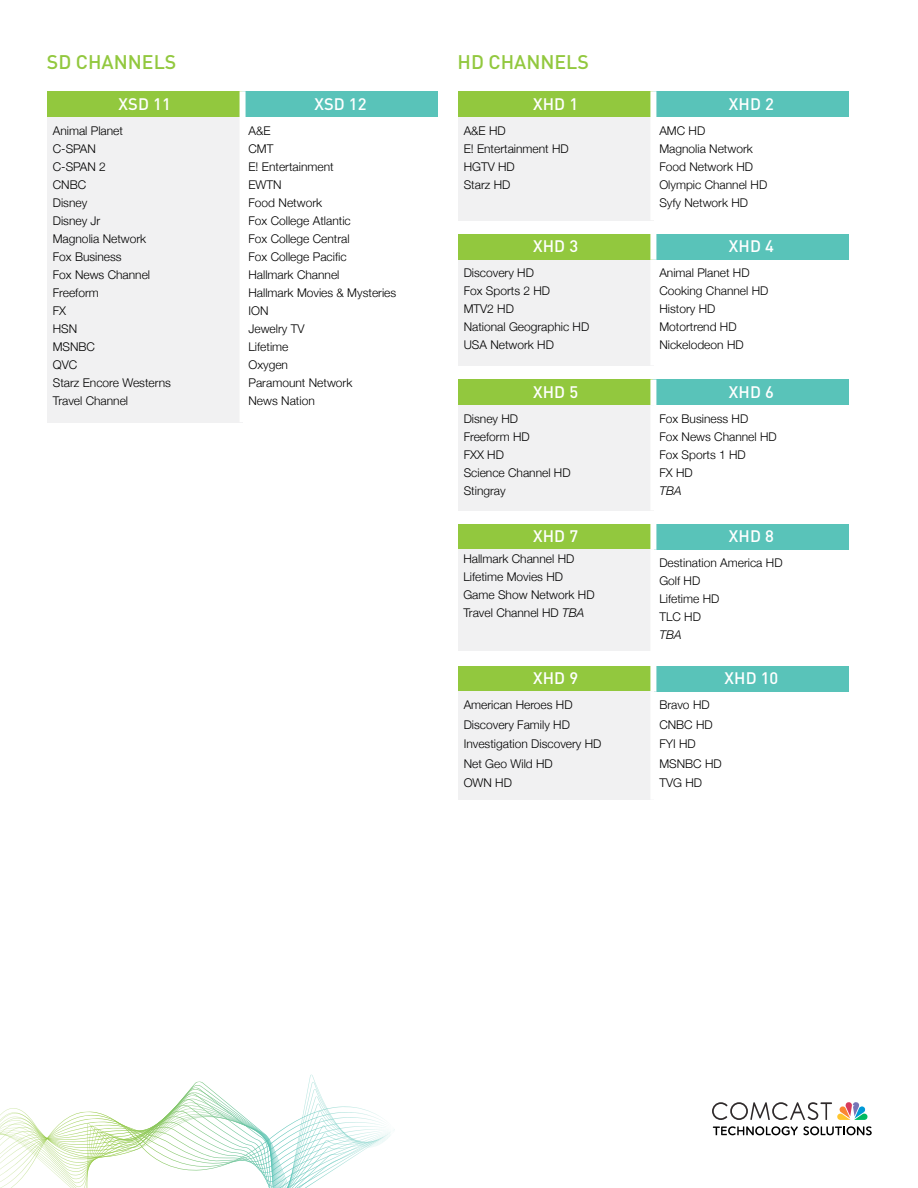
<style>
.page{position:relative;width:918px;height:1188px;background:#fff}
.page>*{position:absolute;margin:0;border:0;box-sizing:border-box;transform-origin:0 0}
.t1{font:500 19.5px "DIN Pro";color:#92c83e}
.t2{font:500 16.5px "DIN Pro";letter-spacing:.01em;color:#fff}
.t3{font:300 12px/18px "Helvetica Neue";color:#000}
.t4{font:italic 300 12px "Helvetica Neue";color:#000}
.s1{font-style:italic}
</style>
<div class="page">
<svg style="left:0;top:1074px;width:395px;height:114px"></svg>
<svg style="left:712px;top:1102px;width:156px;height:18px"></svg>
<svg style="left:713px;top:1126px;width:159px;height:9px"></svg>
<div style="left:47px;top:91px;width:196px;height:26px;background:#92c83e"></div>
<div style="left:243px;top:91px;width:195px;height:26px;background:#59c3b9"></div>
<div style="left:47px;top:117px;width:196px;height:305px;background:#f1f1f2"></div>
<div style="left:240px;top:117px;width:6px;height:305px;background:#fff"></div>
<div style="left:240px;top:91px;width:6px;height:26px;background:#fff"></div>
<div style="left:458px;top:91px;width:195px;height:26px;background:#92c83e"></div>
<div style="left:653px;top:91px;width:196px;height:26px;background:#59c3b9"></div>
<div style="left:458px;top:117px;width:195px;height:103px;background:#f1f1f2"></div>
<div style="left:650px;top:117px;width:6px;height:103px;background:#fff"></div>
<div style="left:650px;top:91px;width:6px;height:26px;background:#fff"></div>
<div style="left:458px;top:234px;width:195px;height:26px;background:#92c83e"></div>
<div style="left:653px;top:234px;width:196px;height:26px;background:#59c3b9"></div>
<div style="left:458px;top:260px;width:195px;height:105px;background:#f1f1f2"></div>
<div style="left:650px;top:260px;width:6px;height:105px;background:#fff"></div>
<div style="left:650px;top:234px;width:6px;height:26px;background:#fff"></div>
<div style="left:458px;top:379px;width:195px;height:26px;background:#92c83e"></div>
<div style="left:653px;top:379px;width:196px;height:26px;background:#59c3b9"></div>
<div style="left:458px;top:405px;width:195px;height:105px;background:#f1f1f2"></div>
<div style="left:650px;top:405px;width:6px;height:105px;background:#fff"></div>
<div style="left:650px;top:379px;width:6px;height:26px;background:#fff"></div>
<div style="left:458px;top:524px;width:195px;height:26px;background:#92c83e"></div>
<div style="left:653px;top:524px;width:196px;height:26px;background:#59c3b9"></div>
<div style="left:458px;top:550px;width:195px;height:101px;background:#f1f1f2"></div>
<div style="left:650px;top:550px;width:6px;height:101px;background:#fff"></div>
<div style="left:650px;top:524px;width:6px;height:26px;background:#fff"></div>
<div style="left:458px;top:666px;width:195px;height:25px;background:#92c83e"></div>
<div style="left:653px;top:666px;width:196px;height:25px;background:#59c3b9"></div>
<div style="left:458px;top:691px;width:195px;height:109px;background:#f1f1f2"></div>
<div style="left:650px;top:691px;width:6px;height:109px;background:#fff"></div>
<div style="left:650px;top:666px;width:6px;height:25px;background:#fff"></div>
<h1 class="t1" style="left:47px;top:49px;width:131px">SD CHANNELS</h1>
<h1 class="t1" style="left:458px;top:49px;width:133px">HD CHANNELS</h1>
<h2 class="t2" style="left:119px;top:93px;width:54px">XSD 11</h2>
<h2 class="t2" style="left:314px;top:93px;width:54px">XSD 12</h2>
<p class="t3" style="left:53px;top:120px;width:120px">Animal Planet<br>C-SPAN<br>C-SPAN 2<br>CNBC<br>Disney<br>Disney Jr<br>Magnolia Network<br>Fox Business<br>Fox News Channel<br>Freeform<br>FX<br>HSN<br>MSNBC<br>QVC<br>Starz Encore Westerns<br>Travel Channel</p>
<p class="t3" style="left:249px;top:120px;width:149px">A&amp;E<br>CMT<br>E! Entertainment<br>EWTN<br>Food Network<br>Fox College Atlantic<br>Fox College Central<br>Fox College Pacific<br>Hallmark Channel<br>Hallmark Movies &amp; Mysteries<br>ION<br>Jewelry TV<br>Lifetime<br>Oxygen<br>Paramount Network<br>News Nation</p>
<h2 class="t2" style="left:533px;top:93px;width:47px">XHD 1</h2>
<h2 class="t2" style="left:729px;top:93px;width:47px">XHD 2</h2>
<p class="t3" style="left:464px;top:120px;width:107px">A&amp;E HD<br>E! Entertainment HD<br>HGTV HD<br>Starz HD</p>
<p class="t3" style="left:659px;top:120px;width:109px">AMC HD<br>Magnolia Network<br>Food Network HD<br>Olympic Channel HD<br>Syfy Network HD</p>
<h2 class="t2" style="left:533px;top:235px;width:47px">XHD 3</h2>
<h2 class="t2" style="left:729px;top:235px;width:47px">XHD 4</h2>
<p class="t3" style="left:464px;top:263px;width:127px">Discovery HD<br>Fox Sports 2 HD<br>MTV2 HD<br>National Geographic HD<br>USA Network HD</p>
<p class="t3" style="left:659px;top:263px;width:110px">Animal Planet HD<br>Cooking Channel HD<br>History HD<br>Motortrend HD<br>Nickelodeon HD</p>
<h2 class="t2" style="left:533px;top:381px;width:47px">XHD 5</h2>
<h2 class="t2" style="left:729px;top:381px;width:47px">XHD 6</h2>
<p class="t3" style="left:464px;top:409px;width:108px">Disney HD<br>Freeform HD<br>FXX HD<br>Science Channel HD<br>Stingray</p>
<p class="t3" style="left:659px;top:409px;width:119px">Fox Business HD<br>Fox News Channel HD<br>Fox Sports 1 HD<br>FX HD</p>
<p class="t4" style="left:659px;top:481px;width:24px">TBA</p>
<h2 class="t2" style="left:533px;top:525px;width:47px">XHD 7</h2>
<h2 class="t2" style="left:729px;top:525px;width:47px">XHD 8</h2>
<p class="t3" style="left:463px;top:549px;width:133px">Hallmark Channel HD<br>Lifetime Movies HD<br>Game Show Network HD<br>Travel Channel HD <span class="s1">TBA</span></p>
<p class="t3" style="left:659px;top:553px;width:125px">Destination America HD<br>Golf HD<br>Lifetime HD<br>TLC HD</p>
<p class="t4" style="left:659px;top:625px;width:24px">TBA</p>
<h2 class="t2" style="left:533px;top:667px;width:47px">XHD 9</h2>
<h2 class="t2" style="left:724px;top:667px;width:55px">XHD 10</h2>
<p class="t3" style="left:464px;top:694px;width:139px;line-height:19.5px">American Heroes HD<br>Discovery Family HD<br>Investigation Discovery HD<br>Net Geo Wild HD<br>OWN HD</p>
<p class="t3" style="left:659px;top:694px;width:64px;line-height:19.5px">Bravo HD<br>CNBC HD<br>FYI HD<br>MSNBC HD<br>TVG HD</p>
</div>
